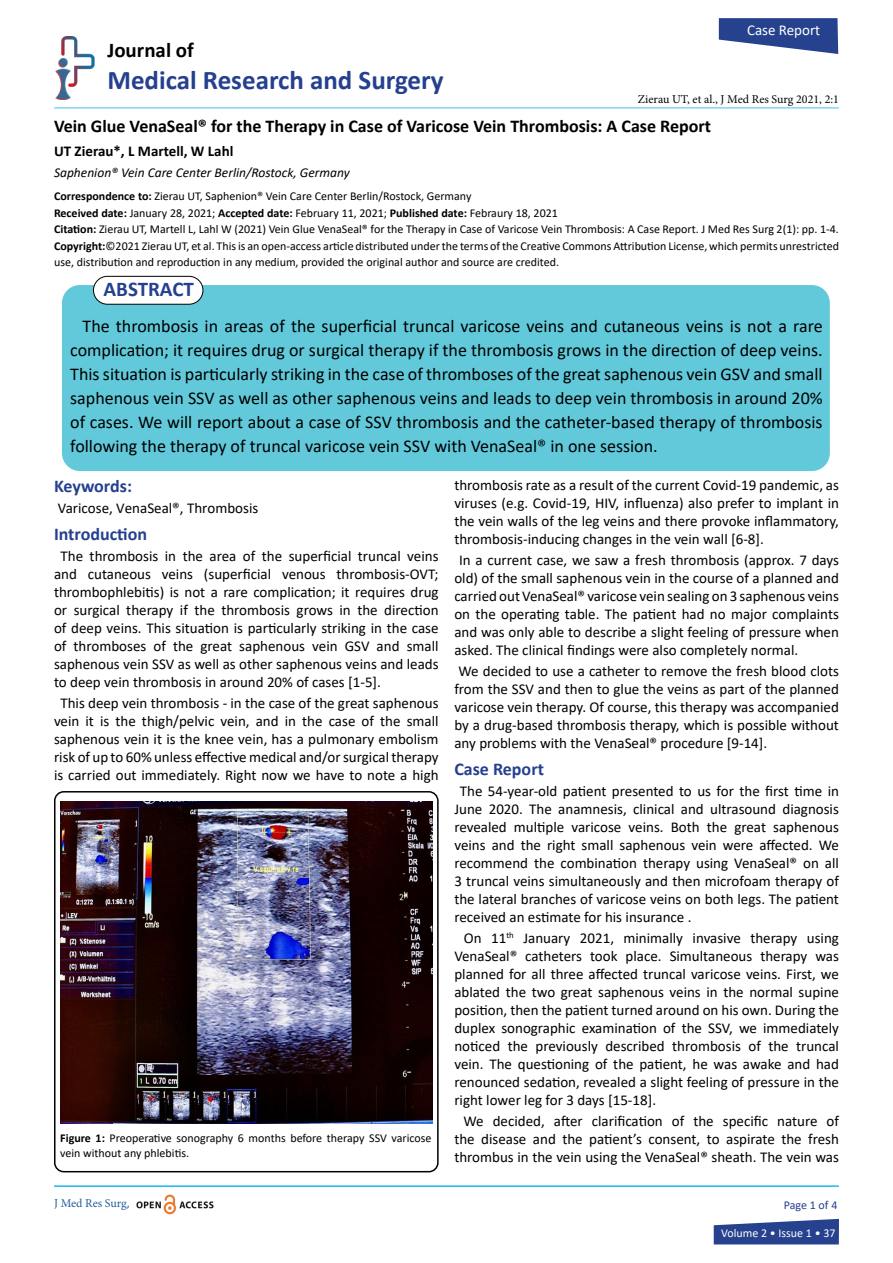
<style>
.page{position:relative;width:893px;height:1263px;background:#fff}
.page>*{position:absolute;margin:0;border:0;box-sizing:border-box;transform-origin:0 0}
.t1{font:700 27px "Calibri";color:#25408f}
.t2{font:700 21px "Calibri";color:#000101}
.t3{font:700 21px "Calibri";color:#25408f}
.t4{font:18px/24px "Calibri";color:#000;text-align:justify}
.t5{font:700 18px "Calibri";color:#000}
.t6{font:700 18px "Calibri";color:#25408f}
.t7{font:15px/18px "Calibri";color:#000;text-align:justify}
.t8{font:700 15px "Calibri";color:#000}
.t9{font:15px "Calibri";color:#fff}
.t10{font:italic 13.5px "Calibri";color:#000}
.t11{font:12px/16.5px "Calibri";color:#000}
.t12{font:12px "Minion Pro";color:#000}
.t13{font:12px "Calibri";color:#fff}
.t14{font:12px "Minion Pro";color:#215e9e}
.t15{font:12px "Calibri";letter-spacing:-.005em;color:#25408f}
.s1{font-weight:700}
.s2{font-family:"Calibri"}
</style>
<div class="page">
<svg style="left:714px;top:1219px;width:125px;height:25px;background:#40589a"></svg>
<hr style="left:54px;top:108px;width:785px;height:1px;background:#00aeef">
<img style="left:136px;top:1194px;width:78px;height:21px">
<img style="left:55px;top:37px;width:40px;height:62px">
<div style="left:62px;top:285px;width:768px;height:186px;background:#61c9da;border-radius:18px"></div>
<div style="left:93px;top:276px;width:110px;height:28px;background:#fff;border-radius:14px"></div>
<div style="left:93px;top:276px;width:110px;height:29px;border:1px solid #000;border-radius:14px"></div>
<hr style="left:54px;top:1186px;width:785px;height:1px;background:#00aeef">
<svg style="left:719px;top:18px;width:119px;height:36px"></svg>
<img style="left:61px;top:801px;width:371px;height:322px">
<div style="left:54px;top:791px;width:385px;height:381px;border:2px solid #000;border-radius:9px"></div>
<p class="t9" style="left:747px;top:19px;width:75px">Case Report</p>
<h2 class="t2" style="left:107px;top:35px;width:88px">Journal of</h2>
<h1 class="t1" style="left:107px;top:61px;width:338px">Medical Research and Surgery</h1>
<p class="t12" style="left:638px;top:91px;width:203px">Zierau UT, et al., J Med Res Surg 2021, 2:1</p>
<p class="t5" style="left:54px;top:113px;width:659px">Vein Glue VenaSeal® for the Therapy in Case of Varicose Vein Thrombosis: A Case Report</p>
<p class="t8" style="left:54px;top:140px;width:181px">UT Zierau*, L Martell, W Lahl</p>
<p class="t10" style="left:54px;top:163px;width:297px">Saphenion® Vein Care Center Berlin/Rostock, Germany</p>
<p class="t11" style="left:54px;top:188px;width:786px"><span class="s1">Correspondence to:</span> Zierau UT, Saphenion® Vein Care Center Berlin/Rostock, Germany<br><span class="s1">Received date:</span> January 28, 2021; <span class="s1">Accepted date:</span> February 11, 2021; <span class="s1">Published date:</span> Febraury 18, 2021<br><span class="s1">Citation:</span> Zierau UT, Martell L, Lahl W (2021) Vein Glue VenaSeal® for the Therapy in Case of Varicose Vein Thrombosis: A Case Report. J Med Res Surg 2(1): pp. 1-4.<br><span class="s1">Copyright:</span>©2021 Zierau UT, et al. This is an open-access article distributed under the terms of the Creative Commons Attribution License, which permits unrestricted use, distribution and reproduction in any medium, provided the original author and source are credited.</p>
<h2 class="t3" style="left:103px;top:274px;width:92px">ABSTRACT</h2>
<p class="t4" style="left:70px;top:314px;width:754px;text-indent:12px">The thrombosis in areas of the superficial truncal varicose veins and cutaneous veins is not a rare complication; it requires drug or surgical therapy if the thrombosis grows in the direction of deep veins.<br>This situation is particularly striking in the case of thromboses of the great saphenous vein GSV and small saphenous vein SSV as well as other saphenous veins and leads to deep vein thrombosis in around 20% of cases. We will report about a case of SSV thrombosis and the catheter-based therapy of thrombosis following the therapy of truncal varicose vein SSV with VenaSeal® in one session.</p>
<p class="t6" style="left:54px;top:473px;width:79px">Keywords:</p>
<p class="t6" style="left:54px;top:521px;width:95px">Introduction</p>
<p class="t7" style="left:54px;top:547px;width:386px;text-indent:6px">The thrombosis in the area of the superficial truncal veins and cutaneous veins (superficial venous thrombosis-OVT; thrombophlebitis) is not a rare complication; it requires drug or surgical therapy if the thrombosis grows in the direction of deep veins. This situation is particularly striking in the case of thromboses of the great saphenous vein GSV and small saphenous vein SSV as well as other saphenous veins and leads to deep vein thrombosis in around 20% of cases [1-5].</p>
<p class="t7" style="left:54px;top:694px;width:386px;text-align:center">This deep vein thrombosis - in the case of the great saphenous vein it is the thigh/pelvic vein, and in the case of the small saphenous vein it is the knee vein, has a pulmonary embolism risk of up to 60% unless effective medical and/or surgical therapy is carried out immediately. Right now we have to note a high</p>
<p class="t7" style="left:454px;top:475px;width:386px">thrombosis rate as a result of the current Covid-19 pandemic, as viruses (e.g. Covid-19, HIV, influenza) also prefer to implant in the vein walls of the leg veins and there provoke inflammatory, thrombosis-inducing changes in the vein wall [6-8].</p>
<p class="t7" style="left:454px;top:550px;width:386px;text-indent:5px">In a current case, we saw a fresh thrombosis (approx. 7 days old) of the small saphenous vein in the course of a planned and carried out VenaSeal® varicose vein sealing on 3 saphenous veins on the operating table. The patient had no major complaints and was only able to describe a slight feeling of pressure when asked. The clinical findings were also completely normal.</p>
<p class="t7" style="left:454px;top:661px;width:386px">We decided to use a catheter to remove the fresh blood clots from the SSV and then to glue the veins as part of the planned varicose vein therapy. Of course, this therapy was accompanied by a drug-based thrombosis therapy, which is possible without any problems with the VenaSeal® procedure [9-14].</p>
<p class="t6" style="left:454px;top:756px;width:91px">Case Report</p>
<p class="t7" style="left:454px;top:781px;width:386px;text-indent:5px">The 54-year-old patient presented to us for the first time in June 2020. The anamnesis, clinical and ultrasound diagnosis revealed multiple varicose veins. Both the great saphenous veins and the right small saphenous vein were affected. We recommend the combination therapy using VenaSeal® on all 3 truncal veins simultaneously and then microfoam therapy of the lateral branches of varicose veins on both legs. The patient received an estimate for his insurance .</p>
<p class="t7" style="left:454px;top:928px;width:386px;text-indent:9px">On 11<sup>th</sup> January 2021, minimally invasive therapy using VenaSeal® catheters took place. Simultaneous therapy was planned for all three affected truncal varicose veins. First, we ablated the two great saphenous veins in the normal supine position, then the patient turned around on his own. During the duplex sonographic examination of the SSV, we immediately noticed the previously described thrombosis of the truncal vein. The questioning of the patient, he was awake and had renounced sedation, revealed a slight feeling of pressure in the right lower leg for 3 days [15-18].</p>
<p class="t7" style="left:454px;top:1111px;width:386px;text-indent:9px">We decided, after clarification of the specific nature of the disease and the patient’s consent, to aspirate the fresh thrombus in the vein using the VenaSeal® sheath. The vein was</p>
<p class="t7" style="left:58px;top:499px;width:202px">Varicose, VenaSeal®, Thrombosis</p>
<p class="t11" style="left:60px;top:1131px;width:373px;line-height:14.4px"><span class="s1">Figure 1:</span> Preoperative sonography 6 months before therapy SSV varicose vein without any phlebitis.</p>
<p class="t14" style="left:54px;top:1195px;width:77px">J Med Res Surg<span class="s2">,</span></p>
<p class="t15" style="left:784px;top:1196px;width:55px">Page 1 of 4</p>
<p class="t13" style="left:721px;top:1225px;width:116px">Volume 2 • Issue 1 • 37</p>
</div>
